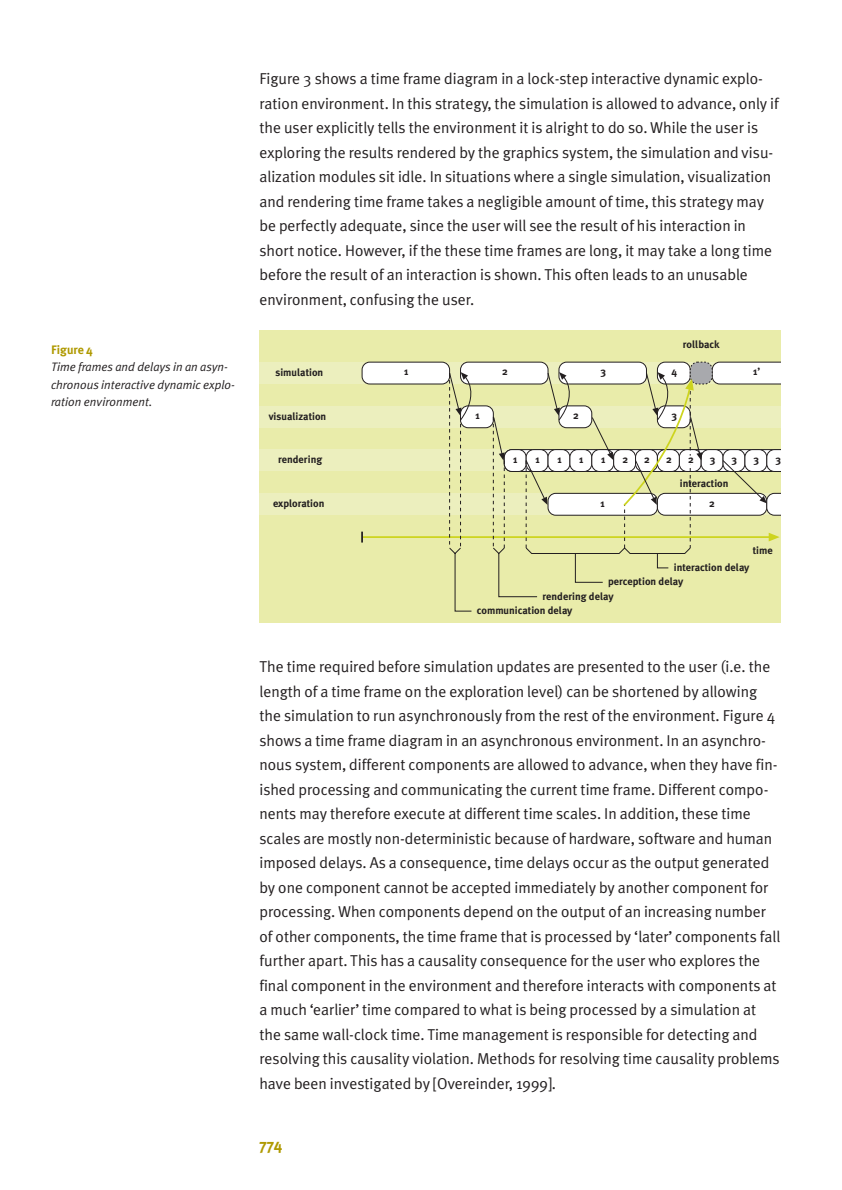
<style>
.page{position:relative;width:842px;height:1190px;background:#fff}
.page>*{position:absolute;margin:0;border:0;box-sizing:border-box;transform-origin:0 0}
.t1{font:15.75px/24.5px "Meta Plus Normal";color:#231f20}
.t2{font:700 15.75px "Meta Plus";color:#af9901}
.t3{font:italic 12.25px/17.5px "Meta Plus Normal";color:#231f20}
.t4{font:700 12.25px "Meta Plus";color:#af9901}
.t5{font:700 10.5px/14.3px "Meta Plus";color:#231f20}
</style>
<div class="page">
<div style="left:259px;top:331px;width:497px;height:292px;background:#e9ecaa"></div>
<div style="left:259px;top:362px;width:521px;height:22px;background:#ecefbe"></div>
<div style="left:259px;top:406px;width:521px;height:22px;background:#ecefbe"></div>
<div style="left:259px;top:449px;width:521px;height:22px;background:#ecefbe"></div>
<div style="left:259px;top:493px;width:521px;height:22px;background:#ecefbe"></div>
<hr style="left:362px;top:536px;width:407px;height:2px;background:#cdd41f">
<div style="left:362px;top:362px;width:87px;height:22px;background:#fff;border-radius:8px"></div>
<div style="left:362px;top:362px;width:88px;height:22px;border:1px solid #231f20;border-radius:8px"></div>
<svg style="left:361px;top:532px;width:2px;height:11px"></svg>
<svg style="left:448px;top:362px;width:332px;height:250px"></svg>
<p class="t4" style="left:51px;top:345px;width:43px">Figure 4</p>
<p class="t3" style="left:51px;top:359px;width:185px">Time frames and delays in an asyn&shy;chronous interactive dynamic explo&shy;ration environment.</p>
<p class="t1" style="left:259px;top:68px;width:521px">Figure 3 shows a time frame diagram in a lock-step interactive dynamic explo&shy;ration environment. In this strategy, the simulation is allowed to advance, only if the user explicitly tells the environment it is alright to do so. While the user is exploring the results rendered by the graphics system, the simulation and visu&shy;alization modules sit idle. In situations where a single simulation, visualization and rendering time frame takes a negligible amount of time, this strategy may be perfectly adequate, since the user will see the result of his interaction in short notice. However, if the these time frames are long, it may take a long time before the result of an interaction is shown. This often leads to an unusable environment, confusing the user.</p>
<p class="t5" style="left:683px;top:338px;width:38px">rollback</p>
<p class="t5" style="left:275px;top:366px;width:49px">simulation</p>
<p class="t5" style="left:269px;top:410px;width:59px">visualization</p>
<p class="t5" style="left:404px;top:365px;width:6px">1</p>
<p class="t5" style="left:475px;top:409px;width:6px">1</p>
<p class="t5" style="left:502px;top:365px;width:7px">2</p>
<p class="t5" style="left:601px;top:365px;width:7px">3</p>
<p class="t5" style="left:573px;top:409px;width:7px">2</p>
<p class="t5" style="left:672px;top:409px;width:7px">3</p>
<p class="t5" style="left:671px;top:365px;width:7px">4</p>
<p class="t5" style="left:753px;top:365px;width:9px">1’</p>
<p class="t5" style="left:278px;top:453px;width:46px">rendering</p>
<p class="t5" style="left:273px;top:497px;width:53px">exploration</p>
<p class="t5" style="left:513px;top:453px;width:6px">1</p>
<p class="t5" style="left:688px;top:453px;width:7px">2</p>
<p class="t5" style="left:600px;top:497px;width:6px">1</p>
<p class="t5" style="left:535px;top:453px;width:6px">1</p>
<p class="t5" style="left:557px;top:453px;width:6px">1</p>
<p class="t5" style="left:579px;top:453px;width:6px">1</p>
<p class="t5" style="left:601px;top:453px;width:6px">1</p>
<p class="t5" style="left:622px;top:453px;width:7px">2</p>
<p class="t5" style="left:644px;top:453px;width:7px">2</p>
<p class="t5" style="left:666px;top:453px;width:7px">2</p>
<p class="t5" style="left:710px;top:453px;width:7px">3</p>
<p class="t5" style="left:754px;top:453px;width:7px">3</p>
<p class="t5" style="left:732px;top:453px;width:7px">3</p>
<p class="t5" style="left:775px;top:453px;width:7px">3</p>
<p class="t5" style="left:680px;top:477px;width:50px">interaction</p>
<p class="t5" style="left:709px;top:497px;width:7px">2</p>
<p class="t5" style="left:753px;top:544px;width:22px">time</p>
<p class="t5" style="left:674px;top:561px;width:77px">interaction delay</p>
<p class="t5" style="left:608px;top:575px;width:77px">perception delay</p>
<p class="t5" style="left:477px;top:589px;width:138px;text-indent:66px">rendering delay communication delay</p>
<p class="t1" style="left:259px;top:656px;width:522px">The time required before simulation updates are presented to the user (i.e. the length of a time frame on the exploration level) can be shortened by allowing the simulation to run asynchronously from the rest of the environment. Figure 4 shows a time frame diagram in an asynchronous environment. In an asynchro&shy;nous system, different components are allowed to advance, when they have fin&shy;ished processing and communicating the current time frame. Different compo&shy;nents may therefore execute at different time scales. In addition, these time scales are mostly non-deterministic because of hardware, software and human imposed delays. As a consequence, time delays occur as the output generated by one component cannot be accepted immediately by another component for processing. When components depend on the output of an increasing number of other components, the time frame that is processed by ‘later’ components fall further apart. This has a causality consequence for the user who explores the final component in the environment and therefore interacts with components at a much ‘earlier’ time compared to what is being processed by a simulation at the same wall-clock time. Time management is responsible for detecting and resolving this causality violation. Methods for resolving time causality problems have been investigated by [Overeinder, 1999].</p>
<p class="t2" style="left:259px;top:1138px;width:25px">774</p>
</div>
